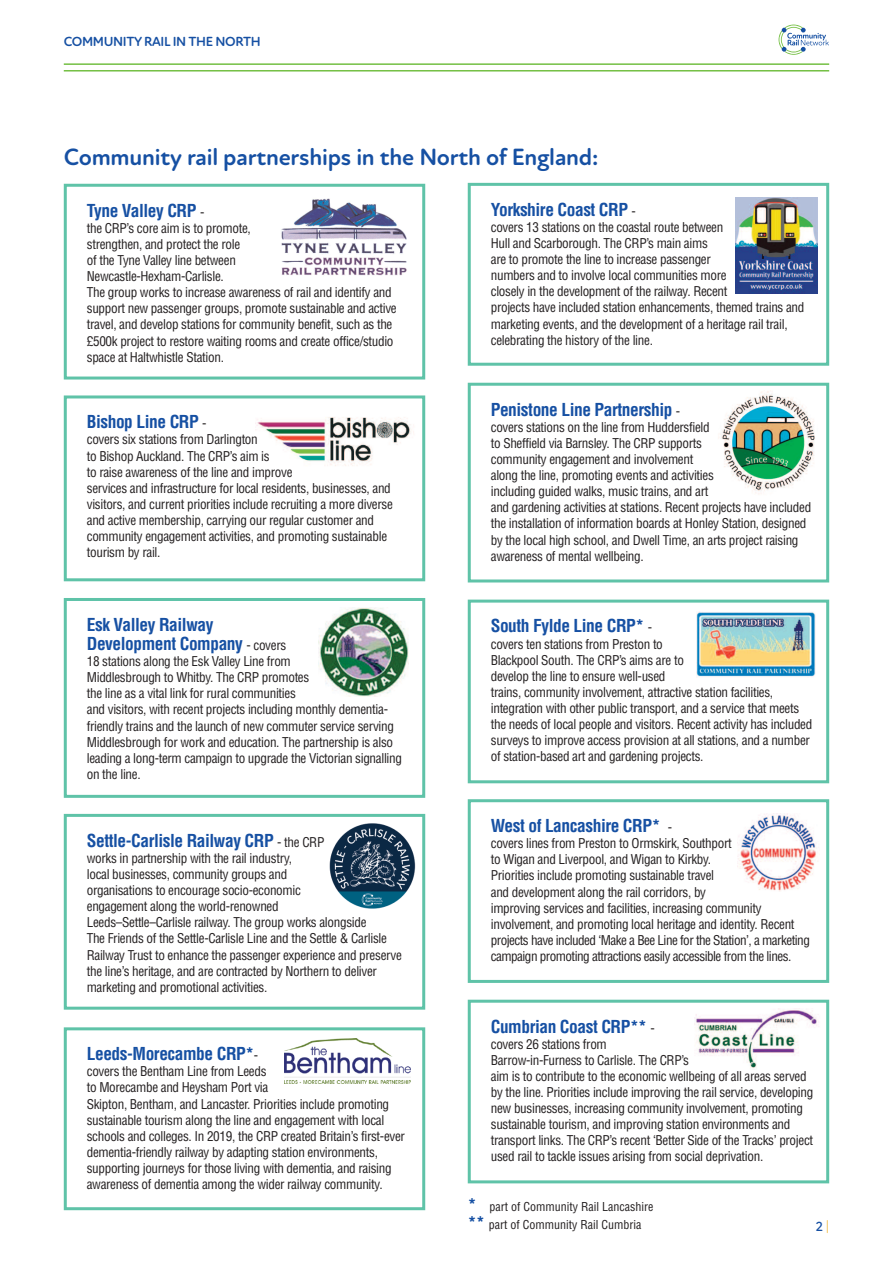
<style>
.page{position:relative;width:893px;height:1263px;background:#fff}
.page>*{position:absolute;margin:0;border:0;box-sizing:border-box;transform-origin:0 0}
.t1{font:700 24px "Atten Round New";letter-spacing:-.01em;color:#1650a3}
.t2{font:700 condensed 17.4px/19px "Helvetica LT";letter-spacing:-.025em;color:#1650a3}
.t3{font:700 13.5px "Atten Round New";letter-spacing:-.025em;color:#1650a3}
.t4{font:500 13.5px "Atten Round New";color:#1650a3}
.t5{font:condensed 13.2px/16px "Helvetica LT";letter-spacing:-.025em;color:#231f20}
.t6{font:condensed 12px/18px "Helvetica LT";color:#231f20}
.s1{font-weight:400;font-size:13.2px;color:#231f20}
.s2{font-weight:700;font-size:17.4px;color:#1650a3}
.s3{color:#f4c35b}
</style>
<div class="page">
<hr style="left:64px;top:63px;width:765px;height:2px;background:#74bf43">
<hr style="left:64px;top:70px;width:765px;height:2px;background:#74bf43">
<svg style="left:779px;top:25px;width:50px;height:30px"></svg>
<div style="left:64px;top:184px;width:361px;height:195px;border:3px solid #5fc3a8"></div>
<img style="left:281px;top:198px;width:126px;height:78px">
<div style="left:64px;top:395px;width:361px;height:186px;border:3px solid #5fc3a8"></div>
<img style="left:256px;top:417px;width:158px;height:49px">
<div style="left:64px;top:598px;width:361px;height:200px;border:3px solid #5fc3a8"></div>
<img style="left:318px;top:607px;width:90px;height:89px">
<div style="left:64px;top:814px;width:361px;height:196px;border:3px solid #5fc3a8"></div>
<img style="left:329px;top:823px;width:87px;height:86px">
<div style="left:64px;top:1027px;width:361px;height:183px;border:3px solid #5fc3a8"></div>
<img style="left:284px;top:1039px;width:127px;height:44px">
<div style="left:468px;top:183px;width:361px;height:183px;border:3px solid #5fc3a8"></div>
<svg style="left:735px;top:197px;width:83px;height:97px"></svg>
<img style="left:736px;top:198px;width:82px;height:96px">
<div style="left:468px;top:383px;width:361px;height:199px;border:3px solid #5fc3a8"></div>
<img style="left:717px;top:391px;width:103px;height:104px;border-radius:51px">
<div style="left:468px;top:600px;width:361px;height:183px;border:3px solid #5fc3a8"></div>
<img style="left:697px;top:612px;width:119px;height:65px">
<div style="left:468px;top:799px;width:361px;height:184px;border:3px solid #5fc3a8"></div>
<img style="left:737px;top:814px;width:82px;height:77px">
<div style="left:468px;top:1000px;width:361px;height:183px;border:3px solid #5fc3a8"></div>
<img style="left:695px;top:1008px;width:124px;height:61px">
<p class="t3" style="left:64px;top:36px;width:198px">COMMUNITY RAIL IN THE NORTH</p>
<h1 class="t1" style="left:64px;top:148px;width:536px">Community rail partnerships in the North of England:</h1>
<h2 class="t2" style="left:87px;top:201px;width:119px">Tyne Valley CRP <span class="s1">-</span></h2>
<p class="t5" style="left:87px;top:220px;width:311px">the CRP’s core aim is to promote,<br>strengthen, and protect the role<br>of the Tyne Valley line between<br>Newcastle-Hexham-Carlisle.<br>The group works to increase awareness of rail and identify and support new passenger groups, promote sustainable and active travel, and develop stations for community benefit, such as the £500k project to restore waiting rooms and create office/studio space at Haltwhistle Station.</p>
<h2 class="t2" style="left:491px;top:200px;width:147px">Yorkshire Coast CRP <span class="s1">-</span></h2>
<p class="t5" style="left:491px;top:219px;width:315px">covers 13 stations on the coastal route between<br>Hull and Scarborough. The CRP’s main aims<br>are to promote the line to increase passenger<br>numbers and to involve local communities more<br>closely in the development of the railway. Recent<br>projects have included station enhancements, themed trains and marketing events, and the development of a heritage rail trail, celebrating the history of the line.</p>
<h2 class="t2" style="left:87px;top:413px;width:121px">Bishop Line CRP <span class="s1">-</span></h2>
<p class="t5" style="left:87px;top:432px;width:308px">covers six stations from Darlington<br>to Bishop Auckland. The CRP’s aim is<br>to raise awareness of the line and improve<br>services and infrastructure for local residents, businesses, and visitors, and current priorities include recruiting a more diverse and active membership, carrying our regular customer and community engagement activities, and promoting sustainable tourism by rail.</p>
<h2 class="t2" style="left:87px;top:615px;width:201px">Esk Valley Railway<br>Development Company <span class="s1">- covers</span></h2>
<p class="t5" style="left:87px;top:653px;width:317px">18 stations along the Esk Valley Line from<br>Middlesbrough to Whitby. The CRP promotes<br>the line as a vital link for rural communities<br>and visitors, with recent projects including monthly dementia&shy;friendly trains and the launch of new commuter service serving Middlesbrough for work and education. The partnership is also leading a long-term campaign to upgrade the Victorian signalling on the line.</p>
<h2 class="t2" style="left:87px;top:831px;width:239px">Settle-Carlisle Railway CRP <span class="s1">- the CRP</span></h2>
<p class="t5" style="left:87px;top:850px;width:317px">works in partnership with the rail industry,<br>local businesses, community groups and<br>organisations to encourage socio-economic<br>engagement along the world-renowned<br>Leeds–Settle–Carlisle railway. The group works alongside<br>The Friends of the Settle-Carlisle Line and the Settle &amp; Carlisle Railway Trust to enhance the passenger experience and preserve the line’s heritage, and are contracted by Northern to deliver marketing and promotional activities.</p>
<h2 class="t2" style="left:87px;top:1045px;width:173px">Leeds-Morecambe CRP*<span class="s1">-</span></h2>
<p class="t5" style="left:87px;top:1064px;width:320px">covers the Bentham Line from Leeds<br>to Morecambe and Heysham Port via<br>Skipton, Bentham, and Lancaster. Priorities include promoting sustainable tourism along the line and engagement with local schools and colleges. In 2019, the CRP created Britain’s first-ever dementia-friendly railway by adapting station environments, supporting journeys for those living with dementia, and raising awareness of dementia among the wider railway community.</p>
<h2 class="t2" style="left:491px;top:400px;width:191px">Penistone Line Partnership <span class="s1">-</span></h2>
<p class="t5" style="left:491px;top:419px;width:322px">covers stations on the line from Huddersfield<br>to Sheffield via Barnsley. The CRP supports<br>community engagement and involvement<br>along the line, promoting events and activities<br>including guided walks, music trains, and art<br>and gardening activities at stations. Recent projects have included the installation of information boards at Honley Station, designed by the local high school, and Dwell Time, an arts project raising awareness of mental wellbeing.</p>
<h2 class="t2" style="left:491px;top:617px;width:163px">South Fylde Line CRP* <span class="s1">-</span></h2>
<p class="t5" style="left:491px;top:636px;width:323px">covers ten stations from Preston to<br>Blackpool South. The CRP’s aims are to<br>develop the line to ensure well-used<br>trains, community involvement, attractive station facilities, integration with other public transport, and a service that meets the needs of local people and visitors. Recent activity has included surveys to improve access provision at all stations, and a number of station-based art and gardening projects.</p>
<h2 class="t2" style="left:491px;top:816px;width:183px">West of Lancashire CRP* <span class="s1">-</span></h2>
<p class="t5" style="left:491px;top:835px;width:321px">covers lines from Preston to Ormskirk, Southport<br>to Wigan and Liverpool, and Wigan to Kirkby.<br>Priorities include promoting sustainable travel<br>and development along the rail corridors, by<br>improving services and facilities, increasing community involvement, and promoting local heritage and identity. Recent projects have included ‘Make a Bee Line for the Station’, a marketing campaign promoting attractions easily accessible from the lines.</p>
<h2 class="t2" style="left:491px;top:1017px;width:166px">Cumbrian Coast CRP** <span class="s1">-</span></h2>
<p class="t5" style="left:491px;top:1036px;width:324px">covers 26 stations from<br>Barrow-in-Furness to Carlisle. The CRP’s<br>aim is to contribute to the economic wellbeing of all areas served by the line. Priorities include improving the rail service, developing new businesses, increasing community involvement, promoting sustainable tourism, and improving station environments and transport links. The CRP’s recent ‘Better Side of the Tracks’ project used rail to tackle issues arising from social deprivation.</p>
<p class="t6" style="left:468px;top:1198px;width:187px"><span class="s2">*</span> part of Community Rail Lancashire <span class="s2">**</span> part of Community Rail Cumbria</p>
<p class="t4" style="left:816px;top:1221px;width:15px">2<span class="s3">|</span></p>
</div>
